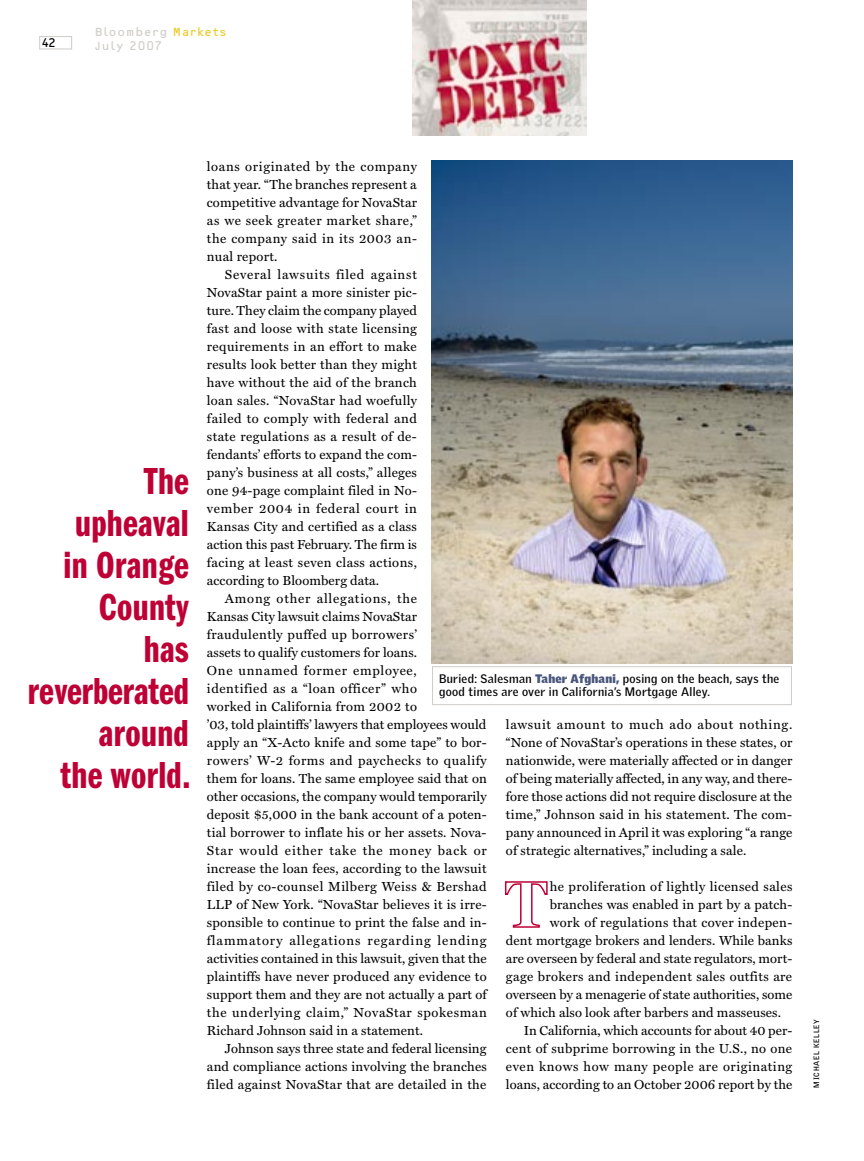
<style>
.page{position:relative;width:864px;height:1161px;background:#fff}
.page>*{position:absolute;margin:0;border:0;box-sizing:border-box;transform-origin:0 0}
.callout{font:39px/42px "Franklin Gothic Demi Cmpr";letter-spacing:.01em;color:#be0034;text-align:right}
.body_text{font:13.2px/18px "Miller Text";letter-spacing:.015em;color:#000;text-align:justify}
.body_drop_cap{font:13.2px "Miller Text";letter-spacing:.01em;color:#000}
.body_drop_cap-2{font:13.2px "Miller Text";letter-spacing:.03em;color:#000}
.photo_cap{font:700 12px/13.5px "Griffith Gothic";letter-spacing:.025em;color:#000}
.t1{font:12px "BBOCRB";letter-spacing:.135em;color:#d1ceca}
.t2{font:12px "BBOCRB";color:#000}
.t3{font:700 7.5px "Griffith Gothic";letter-spacing:.095em;color:#000}
.s1{color:#eacc2f}
.s2{font-weight:900;color:#49567b}
</style>
<div class="page">
<div style="left:39px;top:36px;width:33px;height:13px;border:1px solid #d1ceca"></div>
<svg style="left:504px;top:881px;width:44px;height:47px"></svg>
<img style="left:432px;top:160px;width:360px;height:503px">
<div style="left:432px;top:666px;width:360px;height:39px;border:1px solid #d1ceca"></div>
<img style="left:412px;top:0;width:174px;height:135px">
<p class="t2" style="left:42px;top:36px;width:15px">42</p>
<p class="t1" style="left:95px;top:25px;width:133px">Bloomberg <span class="s1">Markets</span></p>
<p class="t1" style="left:95px;top:39px;width:68px">July 2007</p>
<p class="callout" style="left:28px;top:461px;width:164px">The upheaval<br>in Orange<br>County<br>has reverberated around<br>the world.</p>
<p class="body_text" style="left:207px;top:158px;width:212px">loans originated by the company that year. “The branches represent a competitive advantage for NovaStar as we seek greater market share,” the company said in its 2003 an&shy;nual report.</p>
<p class="body_text" style="left:207px;top:266px;width:212px;text-indent:18px">Several lawsuits filed against NovaStar paint a more sinister pic&shy;ture. They claim the company played fast and loose with state licensing requirements in an effort to make results look better than they might have without the aid of the branch loan sales. “NovaStar had woefully failed to comply with federal and state regulations as a result of de&shy;fendants’ efforts to expand the com&shy;pany’s business at all costs,” alleges one 94-page complaint filed in No&shy;vember 2004 in federal court in Kansas City and certified as a class action this past February. The firm is facing at least seven class actions, according to Bloomberg data.</p>
<p class="body_text" style="left:207px;top:590px;width:282px;text-align:left;text-indent:18px">Among other allegations, the<br>Kansas City lawsuit claims NovaStar fraudulently puffed up borrowers’<br>assets to qualify customers for loans.<br>One unnamed former employee,<br>identified as a “loan officer” who<br>worked in California from 2002 to<br>’03, told plaintiffs’ lawyers that employees would apply an “X-Acto knife and some tape” to bor&shy;rowers’ W-2 forms and paychecks to qualify them for loans. The same employee said that on other occasions, the company would temporarily deposit $5,000 in the bank account of a poten&shy;tial borrower to inflate his or her assets. Nova-Star would either take the money back or increase the loan fees, according to the lawsuit filed by co-counsel Milberg Weiss &amp; Bershad LLP of New York. “NovaStar believes it is irre&shy;sponsible to continue to print the false and in&shy;flammatory allegations regarding lending activities contained in this lawsuit, given that the plaintiffs have never produced any evidence to support them and they are not actually a part of the underlying claim,” NovaStar spokesman Richard Johnson said in a statement.</p>
<p class="body_text" style="left:207px;top:1040px;width:281px;text-indent:18px">Johnson says three state and federal licensing and compliance actions involving the branches filed against NovaStar that are detailed in the</p>
<p class="photo_cap" style="left:439px;top:672px;width:342px">Buried: Salesman <span class="s2">Taher Afghani,</span> posing on the beach, says the good times are over in California’s Mortgage Alley.</p>
<p class="body_text" style="left:506px;top:716px;width:288px">lawsuit amount to much ado about nothing. “None of NovaStar’s operations in these states, or nationwide, were materially affected or in danger of being materially affected, in any way, and there&shy;fore those actions did not require disclosure at the time,” Johnson said in his statement. The com&shy;pany announced in April it was exploring “a range of strategic alternatives,” including a sale.</p>
<p class="body_drop_cap-2" style="left:550px;top:879px;width:244px">he proliferation of lightly licensed sales</p>
<p class="body_drop_cap" style="left:550px;top:897px;width:244px">branches was enabled in part by a patch-</p>
<p class="body_drop_cap" style="left:550px;top:915px;width:244px">work of regulations that cover indepen-</p>
<p class="body_drop_cap" style="left:506px;top:933px;width:288px">dent mortgage brokers and lenders. While banks</p>
<p class="body_drop_cap" style="left:506px;top:951px;width:288px">are overseen by federal and state regulators, mort-</p>
<p class="body_drop_cap-2" style="left:506px;top:969px;width:288px">gage brokers and independent sales outfits are</p>
<p class="body_drop_cap" style="left:506px;top:987px;width:288px">overseen by a menagerie of state authorities, some</p>
<p class="body_drop_cap" style="left:506px;top:1005px;width:277px">of which also look after barbers and masseuses.</p>
<p class="body_text" style="left:506px;top:1022px;width:288px;text-indent:18px">In California, which accounts for about 40 per&shy;cent of subprime borrowing in the U.S., no one even knows how many people are originating loans, according to an October 2006 report by the</p>
<p class="t3" style="left:812px;top:1088px;width:70px;rotate:-90deg">MICHAEL KELLEY</p>
</div>
